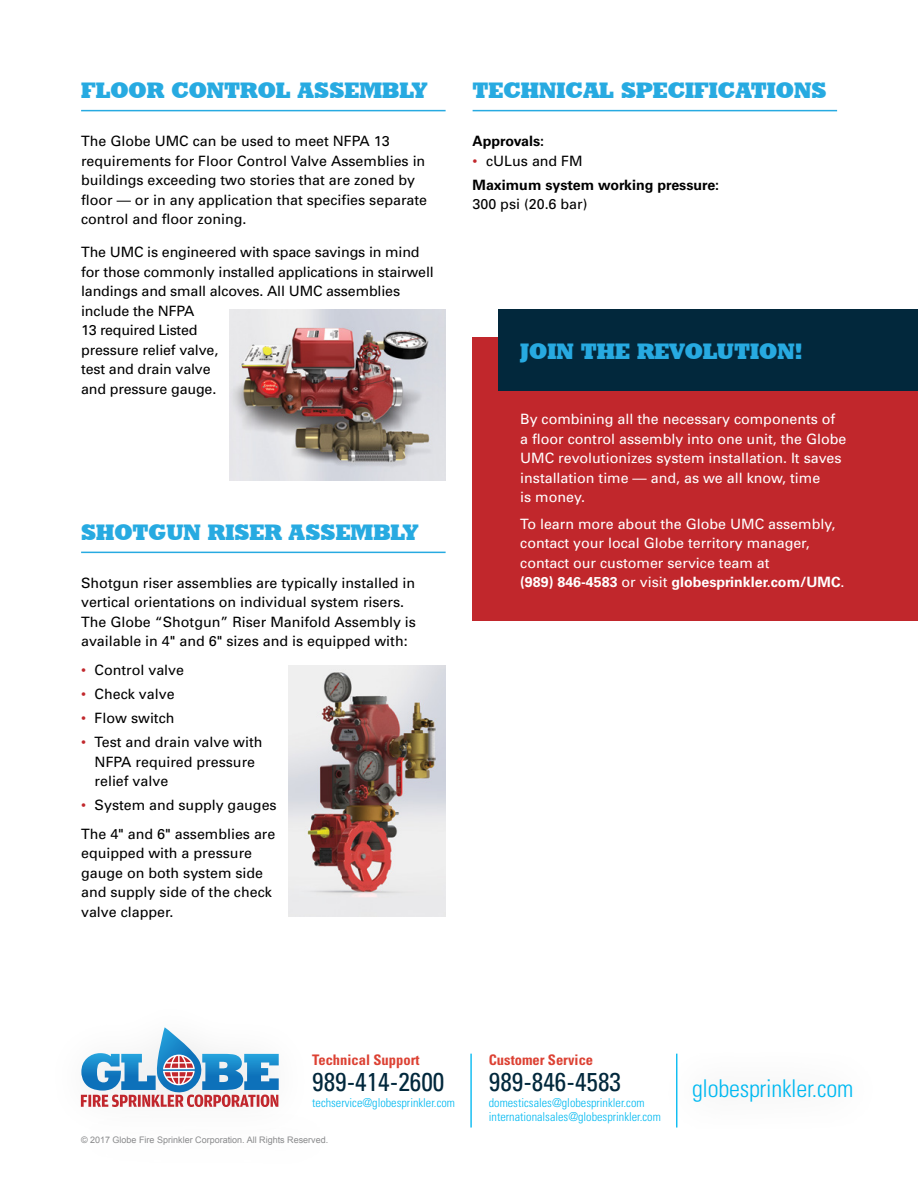
<style>
.page{position:relative;width:918px;height:1188px;background:#fff}
.page>*{position:absolute;margin:0;border:0;box-sizing:border-box;transform-origin:0 0}
.t1{font:condensed 25.95px "Univers";color:#02283c}
.t2{font:300 condensed 24.45px "Univers";letter-spacing:-.01em;color:#00b9f1}
.t3{font:22.5px "Geometric Slab 712 BT Extra Bold A";color:#27aae1}
.t4{font:700 condensed 14.55px "Univers";color:#dc4133}
.t5{font:14.25px/19.5px "Univers";color:#000}
.t6{font:14.25px/19.5px "Univers";color:#fff}
.t7{font:700 14.25px "Univers LT Pro 65";color:#fff}
.t8{font:700 14.25px "Univers LT Pro 65";color:#000}
.t9{font:300 condensed 12.3px/13.5px "Univers";color:#00b9f1}
.t10{font:9px "Arial";color:#636466}
.s1{color:#c1272c}
.s2{font-family:"Univers";font-weight:400}
</style>
<div class="page">
<hr style="left:81px;top:110px;width:365px;height:1px;background:#27aae1">
<hr style="left:81px;top:552px;width:365px;height:1px;background:#27aae1">
<hr style="left:473px;top:110px;width:364px;height:1px;background:#27aae1">
<div style="left:473px;top:337px;width:445px;height:284px;background:#c1272c"></div>
<div style="left:498px;top:310px;width:420px;height:81px;background:#02283c"></div>
<svg style="left:81px;top:1027px;width:198px;height:80px"></svg>
<hr style="left:470px;top:1054px;width:2px;height:74px;background:#00b9f1">
<hr style="left:676px;top:1054px;width:1px;height:74px;background:#00b9f1">
<img style="left:288px;top:665px;width:158px;height:252px">
<img style="left:230px;top:310px;width:216px;height:170px">
<h3 class="t3" style="left:81px;top:76px;width:347px">FLOOR CONTROL ASSEMBLY</h3>
<p class="t5" style="left:81px;top:132px;width:348px">The Globe UMC can be used to meet NFPA 13 requirements for Floor Control Valve Assemblies in buildings exceeding two stories that are zoned by floor — or in any application that specifies separate control and floor zoning.</p>
<p class="t5" style="left:81px;top:243px;width:354px">The UMC is engineered with space savings in mind for those commonly installed applications in stairwell landings and small alcoves. All UMC assemblies include the NFPA<br>13 required Listed<br>pressure relief valve,<br>test and drain valve<br>and pressure gauge.</p>
<h3 class="t3" style="left:81px;top:518px;width:339px">SHOTGUN RISER ASSEMBLY</h3>
<p class="t5" style="left:81px;top:573px;width:336px">Shotgun riser assemblies are typically installed in vertical orientations on individual system risers.<br>The Globe “Shotgun” Riser Manifold Assembly is available in 4" and 6" sizes and is equipped with:</p>
<p class="t5" style="left:81px;top:661px;width:104px"><span class="s1">•</span> Control valve</p>
<p class="t5" style="left:81px;top:685px;width:95px"><span class="s1">•</span> Check valve</p>
<p class="t5" style="left:81px;top:709px;width:95px"><span class="s1">•</span> Flow switch</p>
<p class="t5" style="left:95px;top:733px;width:169px;text-indent:-13px"><span class="s1">•</span> Test and drain valve with<br>NFPA required pressure relief valve</p>
<p class="t5" style="left:81px;top:796px;width:197px"><span class="s1">•</span> System and supply gauges</p>
<p class="t5" style="left:81px;top:824px;width:196px">The 4" and 6" assemblies are equipped with a pressure gauge on both system side and supply side of the check valve clapper.</p>
<h3 class="t3" style="left:473px;top:76px;width:355px">TECHNICAL SPECIFICATIONS</h3>
<p class="t8" style="left:473px;top:133px;width:73px">Approvals:</p>
<p class="t5" style="left:473px;top:151px;width:112px"><span class="s1">•</span> cULus and FM</p>
<p class="t8" style="left:473px;top:176px;width:248px">Maximum system working pressure:</p>
<p class="t5" style="left:473px;top:195px;width:116px">300 psi (20.6 bar)</p>
<h3 class="t3" style="left:520px;top:337px;width:284px">JOIN THE REVOLUTION!</h3>
<p class="t6" style="left:520px;top:410px;width:328px">By combining all the necessary components of a floor control assembly into one unit, the Globe UMC revolutionizes system installation. It saves installation time — and, as we all know, time<br>is money.</p>
<p class="t6" style="left:520px;top:514px;width:317px">To learn more about the Globe UMC assembly, contact your local Globe territory manager, contact our customer service team at</p>
<p class="t7" style="left:520px;top:574px;width:326px">(989) 846-4583 <span class="s2">or visit</span> globesprinkler.com/UMC<span class="s2">.</span></p>
<p class="t4" style="left:312px;top:1051px;width:109px">Technical Support</p>
<h1 class="t1" style="left:312px;top:1065px;width:134px">989-414-2600</h1>
<p class="t9" style="left:312px;top:1096px;width:144px">techservice@globesprinkler.com</p>
<p class="t10" style="left:81px;top:1134px;width:249px">© 2017 Globe Fire Sprinkler Corporation. All Rights Reserved.</p>
<p class="t4" style="left:489px;top:1051px;width:106px">Customer Service</p>
<h1 class="t1" style="left:489px;top:1065px;width:134px">989-846-4583</h1>
<p class="t9" style="left:489px;top:1096px;width:174px">domesticsales@globesprinkler.com internationalsales@globesprinkler.com</p>
<h2 class="t2" style="left:692px;top:1074px;width:163px">globesprinkler.com</h2>
</div>
